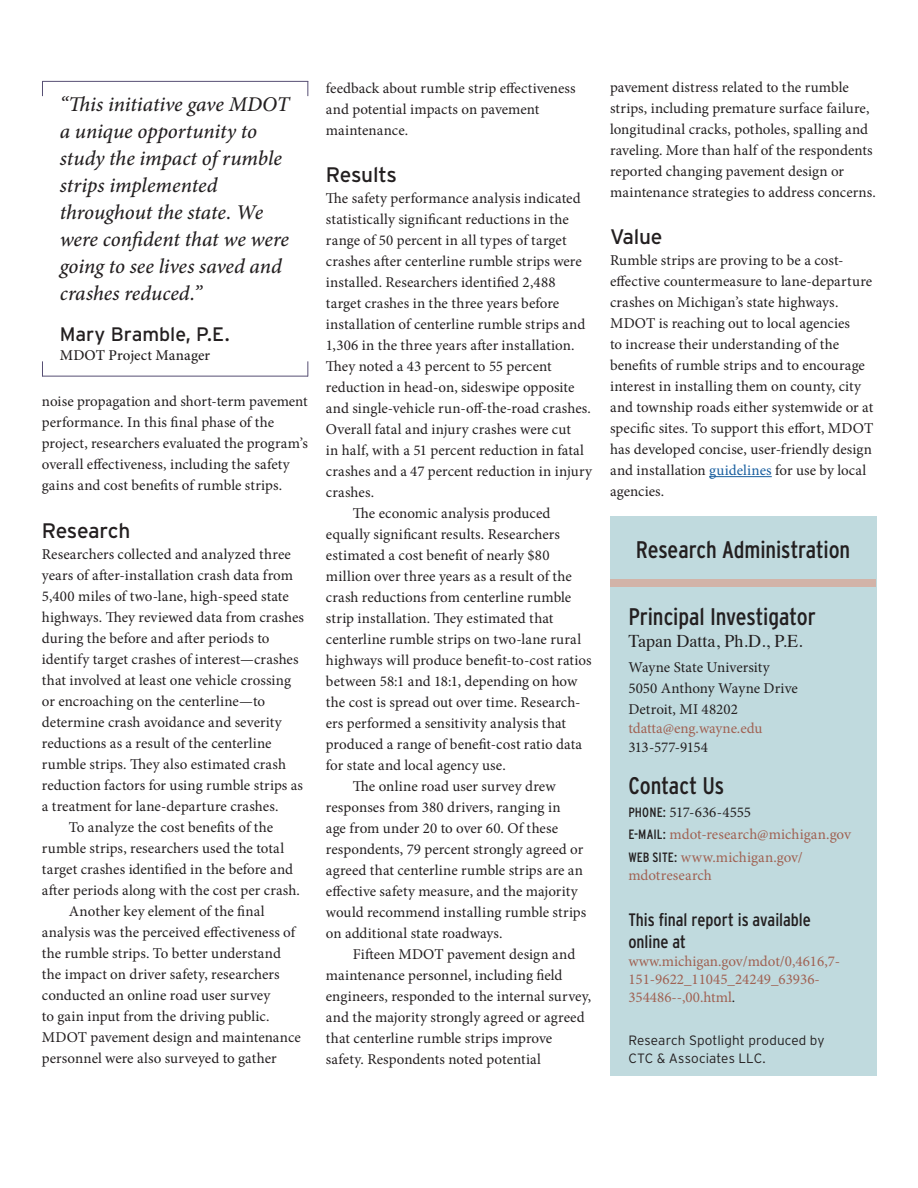
<style>
.page{position:relative;width:918px;height:1188px;background:#fff}
.page>*{position:absolute;margin:0;border:0;box-sizing:border-box;transform-origin:0 0}
.Project_Info_Header{font:condensed 24px "Interstate";letter-spacing:-.005em;color:#231f20}
.Pull_Quote{font:italic 500 21px/27px "Minion Pro";letter-spacing:-.005em;color:#231f20}
.Subheads{font:21px "Interstate";letter-spacing:-.015em;color:#231f20}
.Pull_Quote_Name{font:19.5px "Interstate";color:#231f20}
.Sidebar_subhead{font:condensed 18px/22.5px "Interstate";color:#231f20}
.Sidebar_subhead-2{font:18px "Times";color:#231f20}
.Body_Copy{font:15px/21px "Minion Pro";letter-spacing:.005em;color:#231f20}
.Body_Copy_No_Indent{font:15px/21px "Minion Pro";letter-spacing:.005em;color:#231f20}
.Body_Copy_No_Indent-2{font:15px/18px "Minion Pro";color:#a06152}
.Body_Copy-2{font:15px/18px "Minion Pro";letter-spacing:.005em;color:#a06152}
.sidebar_copy{font:15px/21px "Minion Pro";color:#231f20}
.sidebar_copy-2{font:15px "Minion Pro";letter-spacing:-.005em;color:#a06152}
.Body_Copy-3{font:15px "Minion Pro";letter-spacing:-.02em;color:#231f20}
.Pull_Quote_Job_Title{font:500 15px "Minion Pro";letter-spacing:.005em;color:#231f20}
.sidebar_copy-3{font:15px "Minion Pro";letter-spacing:-.02em;color:#231f20}
.t1{font:300 13.5px/18px "Interstate";letter-spacing:.005em;color:#231f20}
.s1{color:#175d9e}
.s2{font-family:"Interstate";font-stretch:condensed;font-size:13.5px}
.s3{font-family:"Interstate";font-stretch:condensed;font-size:13.5px;color:#231f20}
.s4{color:#231f20}
</style>
<div class="page">
<div style="left:610px;top:517px;width:266px;height:559px;background:#c0dade"></div>
<hr style="left:42px;top:81px;width:266px;height:1px;background:#574f74">
<svg style="left:307px;top:82px;width:1px;height:14px"></svg>
<svg style="left:42px;top:82px;width:1px;height:14px"></svg>
<hr style="left:42px;top:376px;width:266px;height:1px;background:#574f74">
<svg style="left:42px;top:361px;width:1px;height:15px"></svg>
<svg style="left:307px;top:361px;width:1px;height:15px"></svg>
<hr style="left:709px;top:476px;width:63px;height:1px;background:#175d9e">
<div style="left:610px;top:579px;width:266px;height:7px;background:#d2b3a8"></div>
<p class="Pull_Quote" style="left:60px;top:91px;width:231px">“This initiative gave MDOT a unique opportunity to study the impact of rumble strips implemented throughout the state. We were confident that we were going to see lives saved and crashes reduced.”</p>
<p class="Pull_Quote_Name" style="left:60px;top:323px;width:171px">Mary Bramble, P.E.</p>
<p class="Pull_Quote_Job_Title" style="left:60px;top:345px;width:152px">MDOT Project Manager</p>
<p class="Body_Copy_No_Indent" style="left:42px;top:391px;width:267px">noise propagation and short-term pavement performance. In this final phase of the project, researchers evaluated the program’s overall effectiveness, including the safety gains and cost benefits of rumble strips.</p>
<p class="Subheads" style="left:42px;top:519px;width:90px">Research</p>
<p class="Body_Copy_No_Indent" style="left:42px;top:543px;width:264px">Researchers collected and analyzed three years of after-installation crash data from 5,400 miles of two-lane, high-speed state highways. They reviewed data from crashes during the before and after periods to identify target crashes of interest—crashes that involved at least one vehicle crossing or encroaching on the centerline—to determine crash avoidance and severity reductions as a result of the centerline rumble strips. They also estimated crash reduction factors for using rumble strips as a treatment for lane-departure crashes.</p>
<p class="Body_Copy" style="left:42px;top:816px;width:260px;text-indent:27px">To analyze the cost benefits of the rumble strips, researchers used the total target crashes identified in the before and after periods along with the cost per crash.</p>
<p class="Body_Copy" style="left:42px;top:900px;width:260px;text-indent:27px">Another key element of the final analysis was the perceived effectiveness of the rumble strips. To better understand the impact on driver safety, researchers conducted an online road user survey<br>to gain input from the driving public.<br>MDOT pavement design and maintenance personnel were also surveyed to gather</p>
<p class="Body_Copy" style="left:326px;top:78px;width:251px">feedback about rumble strip effectiveness and potential impacts on pavement maintenance.</p>
<p class="Subheads" style="left:326px;top:163px;width:73px">Results</p>
<p class="Body_Copy_No_Indent" style="left:326px;top:188px;width:268px">The safety performance analysis indicated statistically significant reductions in the range of 50 percent in all types of target crashes after centerline rumble strips were installed. Researchers identified 2,488 target crashes in the three years before installation of centerline rumble strips and 1,306 in the three years after installation.<br>They noted a 43 percent to 55 percent reduction in head-on, sideswipe opposite and single-vehicle run-off-the-road crashes.<br>Overall fatal and injury crashes were cut<br>in half, with a 51 percent reduction in fatal crashes and a 47 percent reduction in injury crashes.</p>
<p class="Body_Copy" style="left:326px;top:503px;width:267px;text-indent:27px">The economic analysis produced equally significant results. Researchers estimated a cost benefit of nearly $80 million over three years as a result of the crash reductions from centerline rumble strip installation. They estimated that centerline rumble strips on two-lane rural highways will produce benefit-to-cost ratios between 58:1 and 18:1, depending on how the cost is spread out over time. Research&shy;ers performed a sensitivity analysis that produced a range of benefit-cost ratio data for state and local agency use.</p>
<p class="Body_Copy" style="left:326px;top:776px;width:262px;text-indent:27px">The online road user survey drew responses from 380 drivers, ranging in<br>age from under 20 to over 60. Of these respondents, 79 percent strongly agreed or agreed that centerline rumble strips are an effective safety measure, and the majority would recommend installing rumble strips on additional state roadways.</p>
<p class="Body_Copy" style="left:326px;top:944px;width:267px;text-indent:27px">Fifteen MDOT pavement design and maintenance personnel, including field engineers, responded to the internal survey, and the majority strongly agreed or agreed that centerline rumble strips improve safety. Respondents noted potential</p>
<p class="Body_Copy" style="left:610px;top:77px;width:267px">pavement distress related to the rumble strips, including premature surface failure, longitudinal cracks, potholes, spalling and raveling. More than half of the respondents reported changing pavement design or maintenance strategies to address concerns.</p>
<p class="Subheads" style="left:610px;top:225px;width:54px">Value</p>
<p class="Body_Copy_No_Indent" style="left:610px;top:250px;width:265px">Rumble strips are proving to be a cost&shy;effective countermeasure to lane-departure crashes on Michigan’s state highways.<br>MDOT is reaching out to local agencies<br>to increase their understanding of the benefits of rumble strips and to encourage interest in installing them on county, city and township roads either systemwide or at specific sites. To support this effort, MDOT has developed concise, user-friendly design and installation <span class="s1">guidelines</span> for use by local agencies.</p>
<p class="Project_Info_Header" style="left:636px;top:537px;width:216px">Research Administration</p>
<p class="Project_Info_Header" style="left:628px;top:603px;width:189px">Principal Investigator</p>
<p class="Sidebar_subhead-2" style="left:628px;top:624px;width:176px">Tapan Datta, Ph.D., P.E.</p>
<p class="sidebar_copy" style="left:628px;top:657px;width:171px">Wayne State University<br>5050 Anthony Wayne Drive<br>Detroit, MI 48202</p>
<p class="sidebar_copy-2" style="left:628px;top:718px;width:136px">tdatta@eng.wayne.edu</p>
<p class="sidebar_copy-3" style="left:628px;top:737px;width:81px">313-577-9154</p>
<p class="Project_Info_Header" style="left:628px;top:773px;width:97px">Contact Us</p>
<p class="Body_Copy-3" style="left:628px;top:802px;width:124px"><span class="s2">PHONE:</span> 517-636-4555</p>
<p class="Body_Copy-2" style="left:628px;top:826px;width:224px"><span class="s3">E-MAIL:</span> mdot-research@michigan.gov</p>
<p class="Body_Copy-2" style="left:628px;top:848px;width:176px"><span class="s3">WEB SITE:</span> www.michigan.gov/ mdotresearch</p>
<p class="Sidebar_subhead" style="left:628px;top:908px;width:184px">This final report is available online at</p>
<p class="Body_Copy_No_Indent-2" style="left:628px;top:953px;width:213px">www.michigan.gov/mdot/0,4616,7-<br>151-9622_11045_24249_63936-<br>354486--,00.html<span class="s4">.</span></p>
<p class="t1" style="left:628px;top:1031px;width:198px">Research Spotlight produced by<br>CTC &amp; Associates LLC.</p>
</div>
